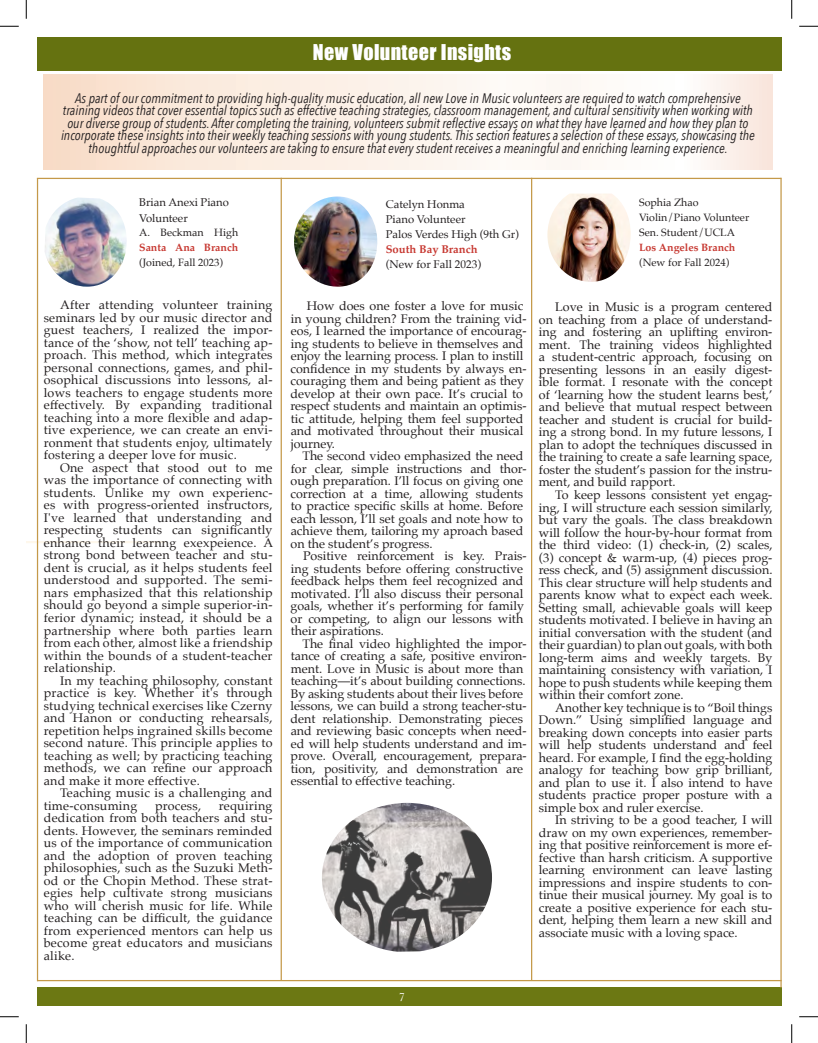
<style>
.page{position:relative;width:818px;height:1043px;background:#fff}
.page>*{position:absolute;margin:0;border:0;box-sizing:border-box;transform-origin:0 0}
.t1{font:20px "Impact";letter-spacing:.02em;color:#fff}
.t2{font:italic 13.75px "Avenir Next Condensed";color:#231f20}
.t3{font:12.5px/12.5px "Palatino";color:#231f20;text-align:justify}
.t4{font:12.5px/12.5px "Palatino";letter-spacing:.02em;color:#231f20}
.t5{font:12.5px "Baskerville";color:#fff}
.t6{font:11.25px/15.9px "Palatino";color:#231f20}
.t7{font:700 11.25px "Palatino";color:#c73831}
.t8{font:10.62px/15px "Palatino";color:#231f20;text-align:justify}
.t9{font:700 10.62px "Palatino";color:#c73831}
.s1{font-weight:700;color:#c73831}
</style>
<div class="page">
<div style="left:37px;top:987px;width:744px;height:19px;background:#6c7813"></div>
<div style="left:37px;top:37px;width:744px;height:33px;background:#657210"></div>
<hr style="left:280px;top:178px;width:2px;height:802px;background:#c49949">
<img style="left:45px;top:197px;width:82px;height:90px">
<svg style="left:43px;top:75px;width:729px;height:95px"></svg>
<hr style="left:531px;top:178px;width:1px;height:802px;background:#c49949">
<img style="left:547px;top:193px;width:83px;height:89px">
<img style="left:294px;top:196px;width:84px;height:91px">
<hr style="left:26px;top:541px;width:140px;height:1px;background:#fef7ea">
<hr style="left:26px;top:542px;width:140px;height:1px;background:#fef7ea">
<hr style="left:37px;top:178px;width:744px;height:1px;background:#c49949">
<img style="left:322px;top:802px;width:170px;height:149px">
<hr style="left:37px;top:178px;width:1px;height:803px;background:#c49949">
<hr style="left:780px;top:178px;width:1px;height:809px;background:#c49949">
<hr style="left:37px;top:980px;width:744px;height:1px;background:#c49949">
<svg style="left:0;top:25px;width:19px;height:2px"></svg>
<svg style="left:799px;top:25px;width:19px;height:2px"></svg>
<svg style="left:0;top:1016px;width:19px;height:1px"></svg>
<svg style="left:799px;top:1016px;width:19px;height:1px"></svg>
<svg style="left:25px;top:0;width:2px;height:19px"></svg>
<svg style="left:25px;top:1024px;width:2px;height:18px"></svg>
<svg style="left:791px;top:0;width:1px;height:19px"></svg>
<svg style="left:791px;top:1024px;width:1px;height:18px"></svg>
<p class="t1" style="left:313px;top:37px;width:200px">New Volunteer Insights</p>
<p class="t2" style="left:75px;top:90px;width:667px">As part of our commitment to providing high-quality music education, all new Love in Music volunteers are required to watch comprehensive</p>
<p class="t2" style="left:63px;top:102px;width:691px">training videos that cover essential topics such as effective teaching strategies, classroom management, and cultural sensitivity when working with</p>
<p class="t2" style="left:67px;top:115px;width:682px">our diverse group of students. After completing the training, volunteers submit reflective essays on what they have learned and how they plan to</p>
<p class="t2" style="left:61px;top:127px;width:695px">incorporate these insights into their weekly teaching sessions with young students. This section features a selection of these essays, showcasing the</p>
<p class="t2" style="left:89px;top:140px;width:640px">thoughtful approaches our volunteers are taking to ensure that every student receives a meaningful and enriching learning experience.</p>
<p class="t6" style="left:139px;top:194px;width:91px">Brian Anexi Piano<br>Volunteer</p>
<p class="t8" style="left:139px;top:224px;width:101px">A. Beckman High <span class="s1">Santa Ana Branch </span>(Joined, Fall 2023)</p>
<p class="t3" style="left:44px;top:299px;width:230px;text-indent:16px">After attending volunteer training seminars led by our music director and guest teachers, I realized the impor&shy;tance of the ‘show, not tell’ teaching ap&shy;proach. This method, which integrates personal connections, games, and phil&shy;osophical discussions into lessons, al&shy;lows teachers to engage students more effectively. By expanding traditional teaching into a more flexible and adap&shy;tive experience, we can create an envi&shy;ronment that students enjoy, ultimately fostering a deeper love for music.</p>
<p class="t3" style="left:44px;top:461px;width:231px;text-indent:16px">One aspect that stood out to me was the importance of connecting with students. Unlike my own experienc&shy;es with progress-oriented instructors, I've learned that understanding and respecting students can significantly enhance their learnng exexpeience. A strong bond between teacher and stu&shy;dent is crucial, as it helps students feel understood and supported. The semi&shy;nars emphasized that this relationship should go beyond a simple superior-in&shy;ferior dynamic; instead, it should be a partnership where both parties learn from each other, almost like a friendship within the bounds of a student-teacher relationship.</p>
<p class="t3" style="left:44px;top:674px;width:230px;text-indent:16px">In my teaching philosophy, constant practice is key. Whether it's through studying technical exercises like Czerny and Hanon or conducting rehearsals, repetition helps ingrained skills become second nature. This principle applies to teaching as well; by practicing teaching methods, we can refine our approach and make it more effective.</p>
<p class="t4" style="left:44px;top:786px;width:230px;text-indent:16px">Teaching music is a challenging and time-consuming</p>
<p class="t3" style="left:44px;top:799px;width:230px;text-indent:175px">requiring dedication from both teachers and stu&shy;dents. However, the seminars reminded us of the importance of communication and the adoption of proven teaching philosophies, such as the Suzuki Meth&shy;od or the Chopin Method. These strat&shy;egies help cultivate strong musicians who will cherish music for life. While teaching can be difficult, the guidance from experienced mentors can help us become great educators and musicians alike.</p>
<p class="t4" style="left:155px;top:799px;width:48px">process,</p>
<p class="t6" style="left:386px;top:196px;width:81px">Catelyn Honma</p>
<p class="t6" style="left:386px;top:211px;width:81px">Piano Volunteer</p>
<p class="t6" style="left:386px;top:226px;width:135px">Palos Verdes High (9th Gr)</p>
<p class="t7" style="left:386px;top:239px;width:93px">South Bay Branch</p>
<p class="t6" style="left:386px;top:256px;width:97px">(New for Fall 2023)</p>
<p class="t3" style="left:290px;top:299px;width:238px;text-align:left;text-indent:16px">How does one foster a love for music in young children? From the training vid&shy;eos, I learned the importance of encourag&shy;ing students to believe in themselves and enjoy the learning process. I plan to instill confidence in my students by always en&shy;couraging them and being patient as they develop at their own pace. It’s crucial to respect students and maintain an optimis&shy;tic attitude, helping them feel supported and motivated throughout their musical journey.</p>
<p class="t3" style="left:290px;top:449px;width:238px;text-align:left;text-indent:12px">The second video emphasized the need for clear, simple instructions and thor&shy;ough preparation. I’ll focus on giving one correction at a time, allowing students to practice specific skills at home. Before each lesson, I’ll set goals and note how to achieve them, tailoring my aproach based on the student’s progress.</p>
<p class="t3" style="left:290px;top:549px;width:238px;text-align:left;text-indent:13px">Positive reinforcement is key. Prais&shy;ing students before offering constructive feedback helps them feel recognized and motivated. I’ll also discuss their personal goals, whether it’s performing for family or competing, to align our lessons with their aspirations.</p>
<p class="t3" style="left:290px;top:637px;width:238px;text-align:left;text-indent:12px">The final video highlighted the impor&shy;tance of creating a safe, positive environ&shy;ment. Love in Music is about more than teaching—it’s about building connections.<br>By asking students about their lives before lessons, we can build a strong teacher-stu&shy;dent relationship. Demonstrating pieces and reviewing basic concepts when need&shy;ed will help students understand and im&shy;prove. Overall, encouragement, prepara&shy;tion, positivity, and demonstration are essential to effective teaching.</p>
<p class="t8" style="left:639px;top:195px;width:61px">Sophia Zhao</p>
<p class="t8" style="left:639px;top:210px;width:112px">Violin/Piano Volunteer</p>
<p class="t8" style="left:639px;top:225px;width:97px">Sen. Student/UCLA</p>
<p class="t9" style="left:639px;top:239px;width:98px">Los Angeles Branch</p>
<p class="t8" style="left:639px;top:255px;width:92px">(New for Fall 2024)</p>
<p class="t3" style="left:539px;top:301px;width:235px;text-indent:16px">Love in Music is a program centered on teaching from a place of understand&shy;ing and fostering an uplifting environ&shy;ment. The training videos highlighted a student-centric approach, focusing on presenting lessons in an easily digest&shy;ible format. I resonate with the concept of ‘learning how the student learns best,’ and believe that mutual respect between teacher and student is crucial for build&shy;ing a strong bond. In my future lessons, I plan to adopt the techniques discussed in the training to create a safe learning space, foster the student’s passion for the instru&shy;ment, and build rapport.</p>
<p class="t3" style="left:539px;top:488px;width:235px;text-indent:16px">To keep lessons consistent yet engag&shy;ing, I will structure each session similarly, but vary the goals. The class breakdown will follow the hour-by-hour format from the third video: (1) check-in, (2) scales, (3) concept &amp; warm-up, (4) pieces prog&shy;ress check, and (5) assignment discussion.<br>This clear structure will help students and parents know what to expect each week.<br>Setting small, achievable goals will keep students motivated. I believe in having an initial conversation with the student (and their guardian) to plan out goals, with both long-term aims and weekly targets. By maintaining consistency with variation, I hope to push students while keeping them within their comfort zone.</p>
<p class="t3" style="left:539px;top:701px;width:235px;text-indent:16px">Another key technique is to “Boil things Down.” Using simplified language and breaking down concepts into easier parts will help students understand and feel heard. For example, I find the egg-holding analogy for teaching bow grip brilliant, and plan to use it. I also intend to have students practice proper posture with a simple box and ruler exercise.</p>
<p class="t3" style="left:539px;top:813px;width:235px;text-indent:16px">In striving to be a good teacher, I will draw on my own experiences, remember&shy;ing that positive reinforcement is more ef&shy;fective than harsh criticism. A supportive learning environment can leave lasting impressions and inspire students to con&shy;tinue their musical journey. My goal is to create a positive experience for each stu&shy;dent, helping them learn a new skill and associate music with a loving space.</p>
<p class="t5" style="left:399px;top:989px;width:8px">7</p>
</div>
